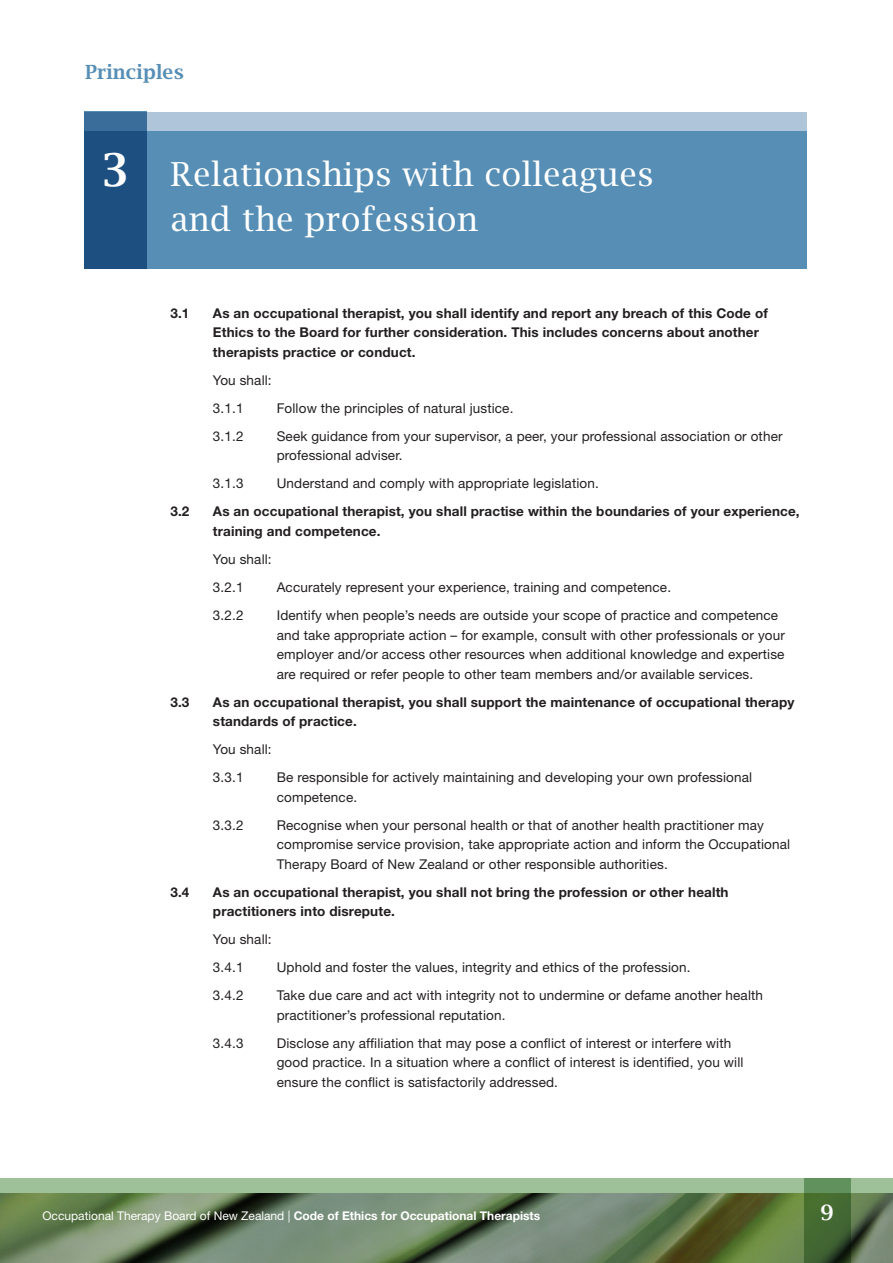
<style>
.page{position:relative;width:893px;height:1263px;background:#fff}
.page>*{position:absolute;margin:0;border:0;box-sizing:border-box;transform-origin:0 0}
.t1{font:45px "Lucida Bright Demibold";color:#fff}
.Heading{font:33px/45px "Lucida Bright";letter-spacing:.01em;color:#fff}
.t2{font:21px "Lucida Bright Demibold";color:#fff}
.Subber{font:19.5px "Lucida Bright Demibold";letter-spacing:.01em;color:#568eb5}
.Text{font:13.5px/19.5px "Helvetica Neue LT Pro";letter-spacing:.01em;color:#231f20}
.Text-2{font:700 13.5px/19.5px "Helvetica Neue LT Pro";letter-spacing:.01em;color:#231f20}
.t3{font:12px "Helvetica Neue LT Pro";color:#fff}
.s1{font-weight:700}
</style>
<div class="page">
<div style="left:84px;top:130px;width:723px;height:139px;background:#568eb5"></div>
<div style="left:84px;top:112px;width:723px;height:19px;background:#afc5da"></div>
<svg style="left:84px;top:112px;width:62px;height:157px;background:#205283"></svg>
<img style="left:0;top:1192px;width:893px;height:71px">
<div style="left:0;top:1178px;width:893px;height:14px;background:#9ec19a"></div>
<svg style="left:804px;top:1178px;width:46px;height:85px;background:#446936"></svg>
<p class="Subber" style="left:85px;top:60px;width:100px">Principles</p>
<p class="t1" style="left:101px;top:142px;width:30px">3</p>
<p class="Heading" style="left:170px;top:151px;width:485px">Relationships with colleagues and the profession</p>
<p class="Text-2" style="left:170px;top:303px;width:21px">3.1</p>
<p class="Text-2" style="left:213px;top:303px;width:556px">As an occupational therapist, you shall identify and report any breach of this Code of<br>Ethics to the Board for further consideration. This includes concerns about another therapists practice or conduct.</p>
<p class="Text" style="left:213px;top:370px;width:60px">You shall:</p>
<p class="Text" style="left:213px;top:398px;width:32px">3.1.1</p>
<p class="Text" style="left:277px;top:398px;width:238px">Follow the principles of natural justice.</p>
<p class="Text" style="left:213px;top:426px;width:32px">3.1.2</p>
<p class="Text" style="left:277px;top:426px;width:507px">Seek guidance from your supervisor, a peer, your professional association or other professional adviser.</p>
<p class="Text" style="left:213px;top:474px;width:32px">3.1.3</p>
<p class="Text" style="left:277px;top:474px;width:324px">Understand and comply with appropriate legislation.</p>
<p class="Text-2" style="left:170px;top:501px;width:21px">3.2</p>
<p class="Text-2" style="left:213px;top:501px;width:588px">As an occupational therapist, you shall practise within the boundaries of your experience, training and competence.</p>
<p class="Text" style="left:213px;top:549px;width:60px">You shall:</p>
<p class="Text" style="left:213px;top:577px;width:32px">3.2.1</p>
<p class="Text" style="left:277px;top:577px;width:396px">Accurately represent your experience, training and competence.</p>
<p class="Text" style="left:213px;top:605px;width:32px">3.2.2</p>
<p class="Text" style="left:277px;top:605px;width:510px">Identify when people’s needs are outside your scope of practice and competence and take appropriate action – for example, consult with other professionals or your employer and/or access other resources when additional knowledge and expertise are required or refer people to other team members and/or available services.</p>
<p class="Text-2" style="left:170px;top:691px;width:21px">3.3</p>
<p class="Text-2" style="left:213px;top:691px;width:583px">As an occupational therapist, you shall support the maintenance of occupational therapy standards of practice.</p>
<p class="Text" style="left:213px;top:739px;width:60px">You shall:</p>
<p class="Text" style="left:213px;top:767px;width:32px">3.3.1</p>
<p class="Text" style="left:277px;top:767px;width:477px">Be responsible for actively maintaining and developing your own professional competence.</p>
<p class="Text" style="left:213px;top:815px;width:32px">3.3.2</p>
<p class="Text" style="left:277px;top:815px;width:515px">Recognise when your personal health or that of another health practitioner may compromise service provision, take appropriate action and inform the Occupational<br>Therapy Board of New Zealand or other responsible authorities.</p>
<p class="Text-2" style="left:170px;top:882px;width:21px">3.4</p>
<p class="Text-2" style="left:213px;top:882px;width:517px">As an occupational therapist, you shall not bring the profession or other health practitioners into disrepute.</p>
<p class="Text" style="left:213px;top:929px;width:60px">You shall:</p>
<p class="Text" style="left:213px;top:957px;width:32px">3.4.1</p>
<p class="Text" style="left:277px;top:957px;width:415px">Uphold and foster the values, integrity and ethics of the profession.</p>
<p class="Text" style="left:213px;top:985px;width:32px">3.4.2</p>
<p class="Text" style="left:277px;top:985px;width:488px">Take due care and act with integrity not to undermine or defame another health practitioner’s professional reputation.</p>
<p class="Text" style="left:213px;top:1033px;width:32px">3.4.3</p>
<p class="Text" style="left:277px;top:1033px;width:468px">Disclose any affiliation that may pose a conflict of interest or interfere with good practice. In a situation where a conflict of interest is identified, you will ensure the conflict is satisfactorily addressed.</p>
<p class="t3" style="left:43px;top:1208px;width:499px">Occupational Therapy Board of New Zealand | <span class="s1">Code of Ethics for Occupational Therapists</span></p>
<h3 class="t2" style="left:820px;top:1200px;width:15px">9</h3>
</div>
